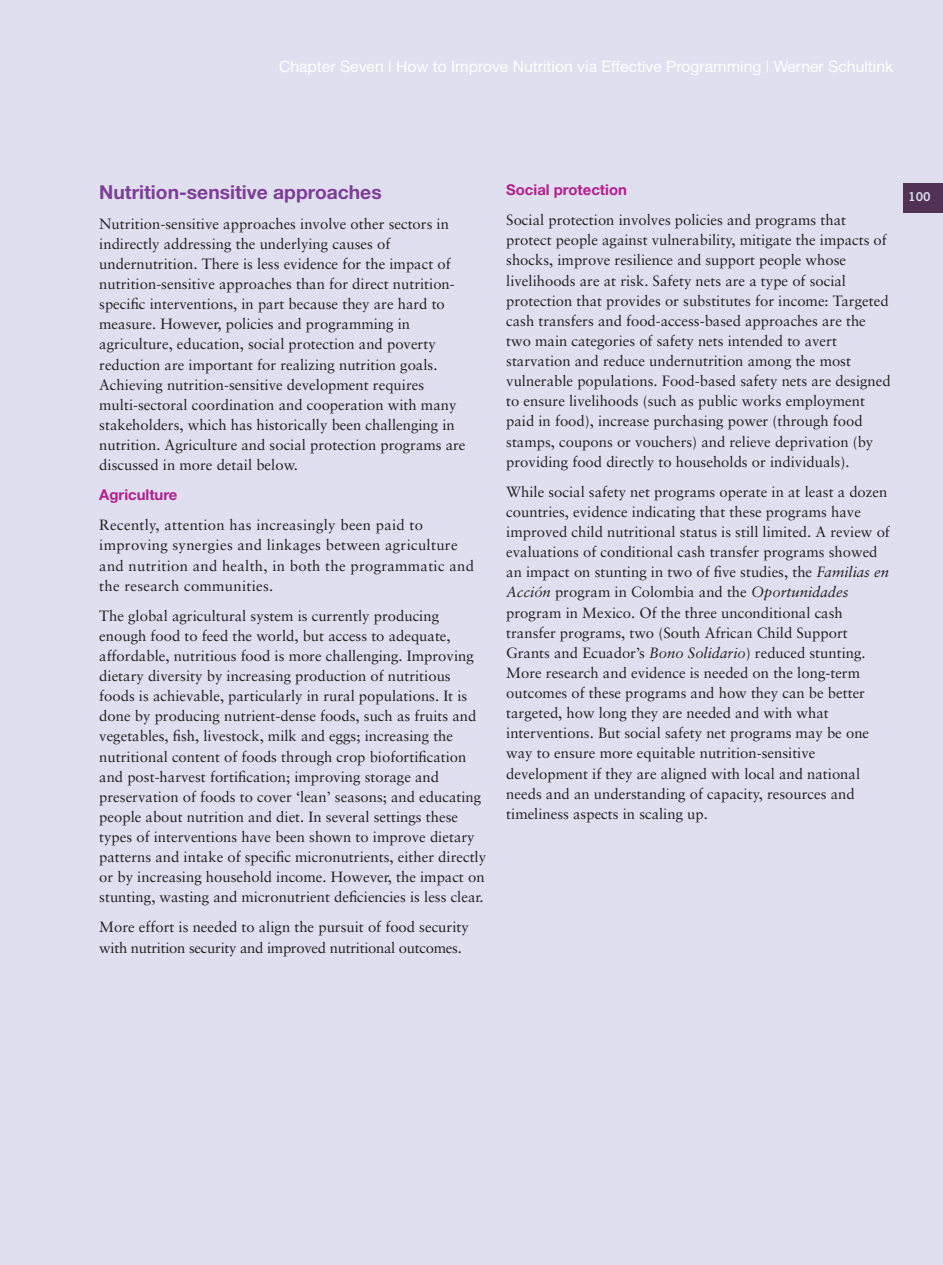
<style>
.page{position:relative;width:943px;height:1265px;background:#e0dfef}
.page>*{position:absolute;margin:0;border:0;box-sizing:border-box;transform-origin:0 0}
.Text_bold_1{font:700 19.25px "Helvetica Neue";color:#7e3e98}
.Chapter_details_page{font:15.75px "Helvetica Neue";color:#fff}
.Text{font:14.88px/20.1px "Sabon";color:#231f20}
.Text-2{font:14.88px/20.1px "Sabon";letter-spacing:.02em;color:#231f20}
.Text-3{font:14.88px/20.1px "Sabon";letter-spacing:-.02em;color:#231f20}
.Text_bold_2{font:700 14.88px "Helvetica Neue";color:#b41e8d}
.t1{font:12.25px "Trade Gothic Bold Two";color:#fff}
.s1{font-style:italic}
</style>
<div class="page">
<p class="Chapter_details_page" style="left:279px;top:57px;width:616px">Chapter Seven | How to Improve Nutrition via Effective Programming | Werner Schultink</p>
<p class="Text_bold_2" style="left:506px;top:181px;width:122px">Social protection</p>
<p class="Text" style="left:506px;top:210px;width:386px">Social protection involves policies and programs that protect people against vulnerability, mitigate the impacts of shocks, improve resilience and support people whose livelihoods are at risk. Safety nets are a type of social protection that provides or substitutes for income: Targeted cash transfers and food-access-based approaches are the two main categories of safety nets intended to avert starvation and reduce undernutrition among the most vulnerable populations. Food-based safety nets are designed to ensure livelihoods (such as public works employment paid in food), increase purchasing power (through food stamps, coupons or vouchers) and relieve deprivation (by providing food directly to households or individuals).</p>
<p class="Text" style="left:506px;top:481px;width:385px">While social safety net programs operate in at least a dozen countries, evidence indicating that these programs have improved child nutritional status is still limited. A review of evaluations of conditional cash transfer programs showed an impact on stunting in two of five studies, the <span class="s1">Familias en Acción</span> program in Colombia and the <span class="s1">Oportunidades </span>program in Mexico. Of the three unconditional cash transfer programs, two (South African Child Support Grants and Ecuador’s <span class="s1">Bono Solidario</span>) reduced stunting.<br>More research and evidence is needed on the long-term outcomes of these programs and how they can be better targeted, how long they are needed and with what interventions. But social safety net programs may be one way to ensure more equitable nutrition-sensitive development if they are aligned with local and national needs and an understanding of capacity, resources and timeliness aspects in scaling up.</p>
<p class="Text_bold_1" style="left:99px;top:180px;width:284px">Nutrition-sensitive approaches</p>
<p class="t1" style="left:908px;top:189px;width:24px">100</p>
<p class="Text" style="left:99px;top:213px;width:368px">Nutrition-sensitive approaches involve other sectors in indirectly addressing the underlying causes of undernutrition. There is less evidence for the impact of nutrition-sensitive approaches than for direct nutrition&shy;specific interventions, in part because they are hard to measure. However, policies and programming in agriculture, education, social protection and poverty reduction are important for realizing nutrition goals.<br>Achieving nutrition-sensitive development requires multi-sectoral coordination and cooperation with many stakeholders, which has historically been challenging in nutrition. Agriculture and social protection programs are discussed in more detail below.</p>
<p class="Text_bold_2" style="left:99px;top:486px;width:80px">Agriculture</p>
<p class="Text-2" style="left:99px;top:515px;width:376px">Recently, attention has increasingly been paid to improving synergies and linkages between agriculture and nutrition and health, in both the programmatic and the research communities.</p>
<p class="Text" style="left:99px;top:605px;width:388px">The global agricultural system is currently producing enough food to feed the world, but access to adequate, affordable, nutritious food is more challenging. Improving dietary diversity by increasing production of nutritious foods is achievable, particularly in rural populations. It is done by producing nutrient-dense foods, such as fruits and vegetables, fish, livestock, milk and eggs; increasing the nutritional content of foods through crop biofortification and post-harvest fortification; improving storage and preservation of foods to cover ‘lean’ seasons; and educating people about nutrition and diet. In several settings these types of interventions have been shown to improve dietary patterns and intake of specific micronutrients, either directly or by increasing household income. However, the impact on stunting, wasting and micronutrient deficiencies is less clear.</p>
<p class="Text-3" style="left:99px;top:917px;width:371px">More effort is needed to align the pursuit of food security with nutrition security and improved nutritional outcomes.</p>
</div>
